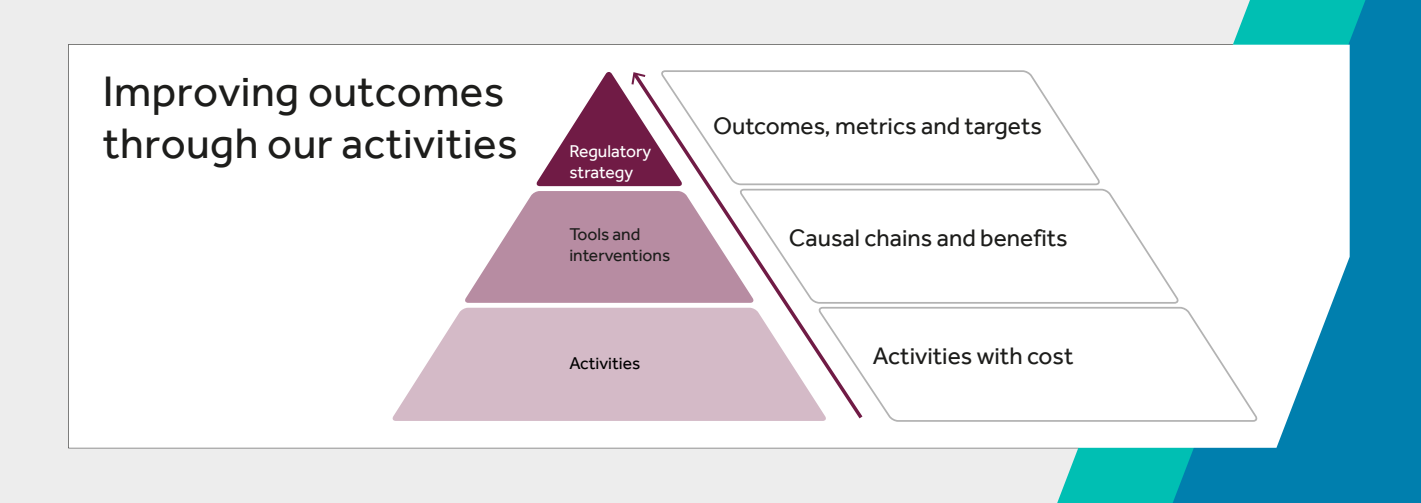
<style>
.page{position:relative;width:1421px;height:503px;background:#fff}
.page>*{position:absolute;margin:0;border:0;box-sizing:border-box;transform-origin:0 0}
.t1{font:43.75px/52.5px "Effra";letter-spacing:.01em;color:#1d1d1b}
.t2{font:24.5px "Effra";color:#1d1d1b}
.t3{font:17.5px/21px "Effra";color:#1d1d1b}
.t4{font:17.5px/21px "Effra";color:#fff}
.t5{font:17.5px "Effra";color:#000}
</style>
<div class="page">
<div style="left:0;top:0;width:1421px;height:502px;background:#ededed"></div>
<svg style="left:1057px;top:44px;width:116px;height:458px;background:#1bc2b8"></svg>
<svg style="left:1173px;top:0;width:248px;height:502px;background:#0d8cb2"></svg>
<div style="left:69px;top:45px;width:1281px;height:402px;background:#fff"></div>
<svg style="left:464px;top:191px;width:166px;height:111px;background:#c6a4b5"></svg>
<svg style="left:392px;top:307px;width:238px;height:113px;background:#dac4cf"></svg>
<div style="left:866px;top:306px;width:392px;height:116px;background:#fff"></div>
<div style="left:866px;top:188px;width:313px;height:116px;background:#fff"></div>
<div style="left:866px;top:69px;width:234px;height:117px;background:#fff"></div>
<svg style="left:630px;top:69px;width:236px;height:353px;background:#e8dbe1"></svg>
<svg style="left:536px;top:71px;width:147px;height:115px;background:#b1849a"></svg>
<h1 class="t1" style="left:103px;top:64px;width:416px">Improving outcomes through our activities</h1>
<p class="t4" style="left:569px;top:140px;width:83px">Regulatory strategy</p>
<p class="t2" style="left:713px;top:111px;width:330px">Outcomes, metrics and targets</p>
<p class="t3" style="left:569px;top:223px;width:103px">Tools and interventions</p>
<p class="t2" style="left:789px;top:223px;width:280px">Causal chains and benefits</p>
<p class="t5" style="left:569px;top:352px;width:73px">Activities</p>
<p class="t2" style="left:873px;top:340px;width:202px">Activities with cost</p>
</div>
